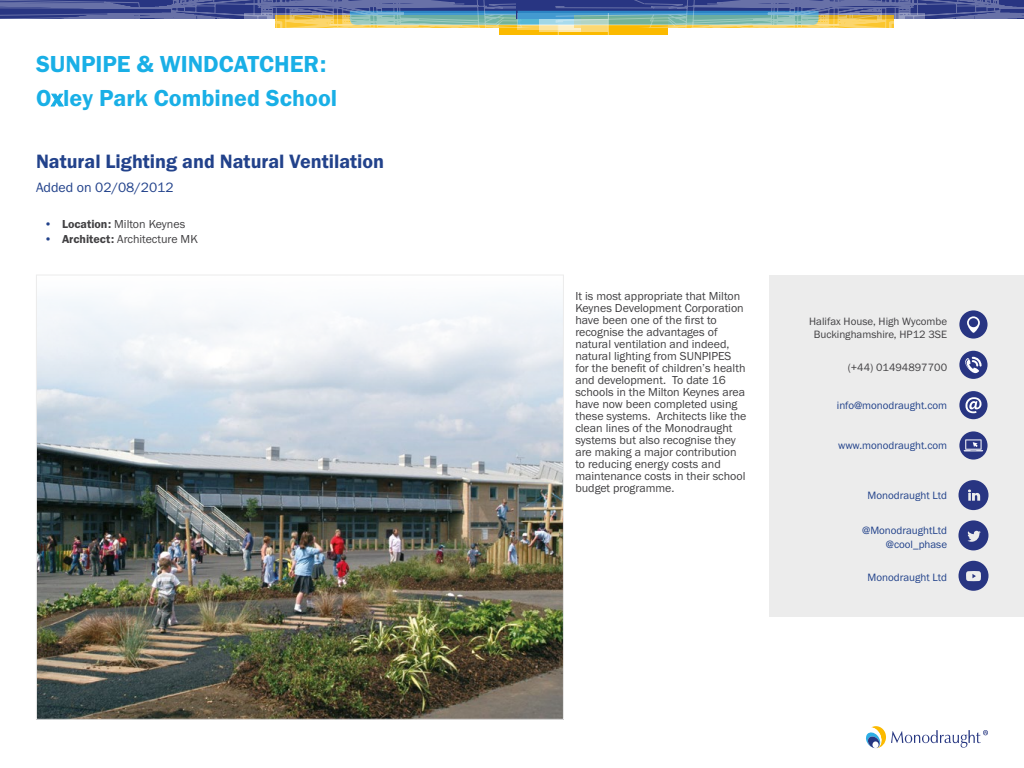
<style>
.page{position:relative;width:1024px;height:768px;background:#fff}
.page>*{position:absolute;margin:0;border:0;box-sizing:border-box;transform-origin:0 0}
.t1{font:24px/34px "Franklin Gothic URW Dem";color:#19afe6}
.t2{font:20px "Franklin Gothic URW Dem";color:#22428b}
.t3{font:14px "Franklin Gothic URW Boo";color:#22428b}
.t4{font:12px/12px "Franklin Gothic URW Boo";color:#414042}
.t5{font:11px/13.2px "Franklin Gothic URW Boo";color:#22428b;text-align:right}
.t6{font:11px/13.2px "Franklin Gothic URW Boo";color:#414042;text-align:center}
.s1{color:#22428b}
.s2{font-family:"Franklin Gothic URW Dem"}
</style>
<div class="page">
<svg style="left:0;top:0;width:1024px;height:35px"></svg>
<svg style="left:866px;top:726px;width:122px;height:22px"></svg>
<img style="left:38px;top:299px;width:524px;height:419px">
<div style="left:770px;top:275px;width:254px;height:342px;background:#ececec"></div>
<div style="left:959px;top:310px;width:29px;height:29px;background:#283582;border-radius:50%"></div>
<svg style="left:967px;top:316px;width:13px;height:17px"></svg>
<div style="left:959px;top:351px;width:29px;height:28px;background:#283582;border-radius:50%"></div>
<svg style="left:965px;top:357px;width:17px;height:16px"></svg>
<svg style="left:959px;top:431px;width:29px;height:29px"></svg>
<svg style="left:964px;top:439px;width:19px;height:12px"></svg>
<div style="left:959px;top:391px;width:29px;height:28px;background:#283582;border-radius:50%"></div>
<svg style="left:965px;top:397px;width:17px;height:16px"></svg>
<svg style="left:959px;top:480px;width:29px;height:30px"></svg>
<svg style="left:958px;top:520px;width:30px;height:30px"></svg>
<svg style="left:959px;top:561px;width:29px;height:30px"></svg>
<h1 class="t1" style="left:36px;top:47px;width:303px">SUNPIPE &amp; WINDCATCHER:<br>Oxley Park Combined School</h1>
<h2 class="t2" style="left:36px;top:149px;width:350px">Natural Lighting and Natural Ventilation</h2>
<p class="t3" style="left:36px;top:179px;width:139px">Added on 02/08/2012</p>
<p class="t4" style="left:44px;top:218px;width:143px"><span class="s1">•</span> <span class="s2">Location:</span> Milton Keynes</p>
<p class="t4" style="left:44px;top:233px;width:155px"><span class="s1">•</span> <span class="s2">Architect:</span> Architecture MK</p>
<p class="t4" style="left:575px;top:290px;width:173px">It is most appropriate that Milton<br>Keynes Development Corporation have been one of the first to recognise the advantages of natural ventilation and indeed, natural lighting from SUNPIPES for the benefit of children’s health and development. To date 16 schools in the Milton Keynes area have now been completed using these systems. Architects like the clean lines of the Monodraught systems but also recognise they are making a major contribution to reducing energy costs and maintenance costs in their school budget programme.</p>
<p class="t6" style="left:809px;top:314px;width:139px">Halifax House, High Wycombe<br>Buckinghamshire, HP12 3SE</p>
<p class="t6" style="left:848px;top:361px;width:101px">(+44) 01494897700</p>
<p class="t5" style="left:837px;top:399px;width:112px">info@monodraught.com</p>
<p class="t5" style="left:838px;top:439px;width:111px">www.monodraught.com</p>
<p class="t5" style="left:868px;top:489px;width:81px">Monodraught Ltd</p>
<p class="t5" style="left:862px;top:524px;width:86px">@MonodraughtLtd @cool_phase</p>
<p class="t5" style="left:868px;top:570px;width:81px">Monodraught Ltd</p>
</div>
